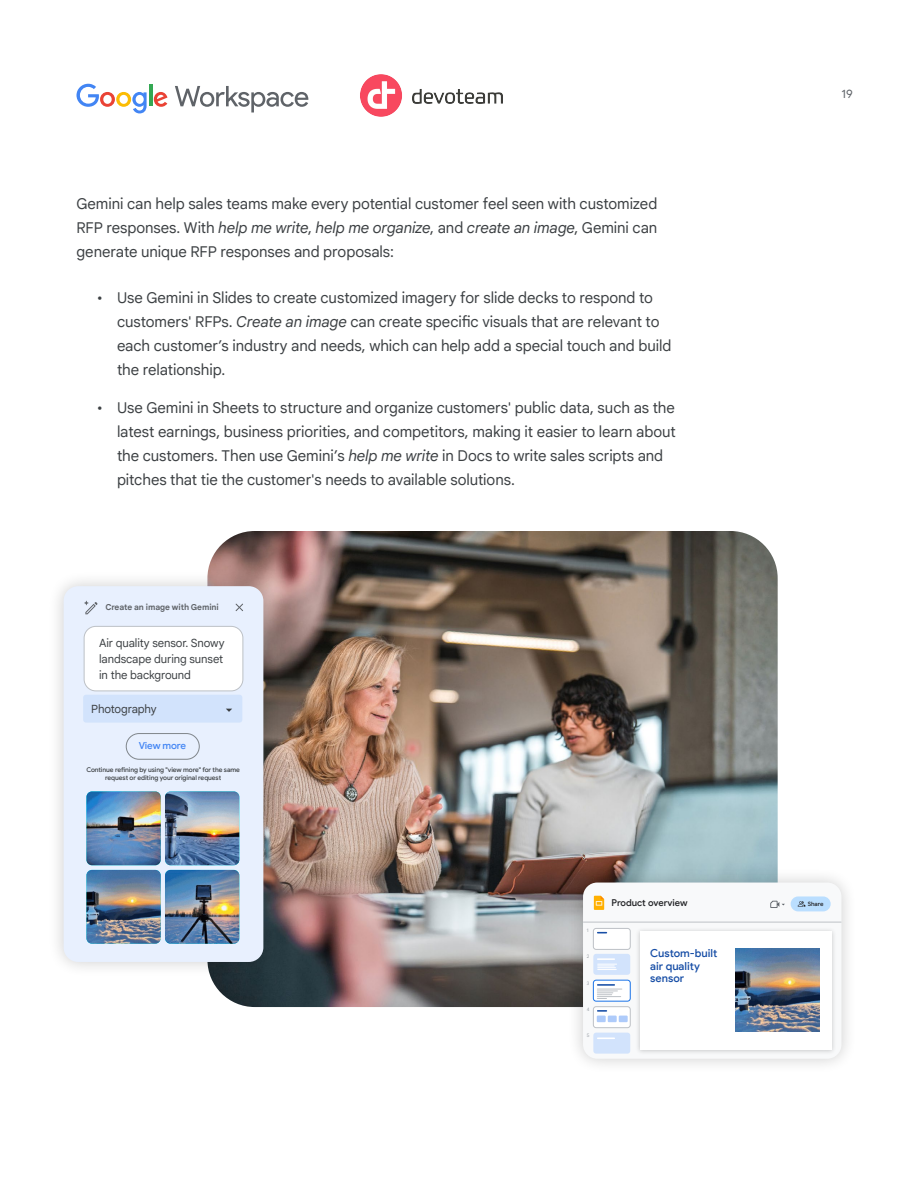
<style>
.page{position:relative;width:918px;height:1188px;background:#fff}
.page>*{position:absolute;margin:0;border:0;box-sizing:border-box;transform-origin:0 0}
.t1{font:15px/24px "Google Sans Text";letter-spacing:-.005em;color:#3c4043}
.t2{font:12px "Google Sans";color:#5f6368}
.t3{font:11.4px/16.2px "Google Sans Text";letter-spacing:-.01em;color:#3c4043;text-align:justify}
.t4{font:500 11.1px/12.6px "Google Sans Display";color:#174ea6}
.t5{font:500 9.75px "Google Sans";letter-spacing:-.02em;color:#4285f4}
.t6{font:500 9.45px "Google Sans Display";letter-spacing:-.005em;color:#202124}
.t7{font:700 8.25px "Google Sans Text";letter-spacing:-.015em;color:#5f6368}
.t8{font:500 6.45px/8.1px "Google Sans";letter-spacing:-.015em;color:#3c4043;text-align:center}
.t9{font:500 6px "Google Sans";color:#212124}
.t10{font:4.8px "Google Sans Text";color:#9aa0a6}
.s1{font-style:italic}
</style>
<div class="page">
<svg style="left:175px;top:86px;width:133px;height:26px"></svg>
<svg style="left:77px;top:84px;width:70px;height:29px"></svg>
<hr style="left:149px;top:85px;width:3px;height:21px;background:#34a853">
<svg style="left:154px;top:92px;width:13px;height:15px"></svg>
<img style="left:208px;top:531px;width:570px;height:476px">
<div style="left:567px;top:867px;width:290px;height:207px;background:#000;opacity:.2"></div>
<div style="left:583px;top:883px;width:259px;height:176px;background:#f8f9fa;border-radius:14px"></div>
<div style="left:791px;top:896px;width:40px;height:15px;background:#badeff;border-radius:7px"></div>
<svg style="left:798px;top:901px;width:7px;height:6px"></svg>
<svg style="left:770px;top:901px;width:15px;height:7px"></svg>
<svg style="left:594px;top:896px;width:10px;height:14px"></svg>
<hr style="left:583px;top:922px;width:258px;height:1px;background:#bdc1c6">
<div style="left:593px;top:1033px;width:37px;height:21px;background:#d2e3fc;border-radius:3px"></div>
<svg style="left:598px;top:1038px;width:16px;height:1px"></svg>
<div style="left:593px;top:928px;width:37px;height:21px;background:#fff;border-radius:3px"></div>
<div style="left:593px;top:928px;width:37px;height:22px;border:1px solid #bdc1c6;border-radius:3px"></div>
<div style="left:593px;top:954px;width:37px;height:21px;background:#d2e3fc;border-radius:3px"></div>
<svg style="left:598px;top:958px;width:19px;height:12px"></svg>
<div style="left:593px;top:980px;width:37px;height:21px;background:#fff;border-radius:3px"></div>
<div style="left:593px;top:980px;width:37px;height:21px;border:1px solid #1a73e8;border-radius:3px"></div>
<svg style="left:597px;top:984px;width:25px;height:15px"></svg>
<svg style="left:593px;top:1007px;width:37px;height:21px"></svg>
<div style="left:593px;top:1006px;width:37px;height:22px;border:1px solid #bdc1c6;border-radius:3px"></div>
<svg style="left:598px;top:1010px;width:8px;height:2px"></svg>
<div style="left:597px;top:1016px;width:9px;height:6px;background:#aecbfa"></div>
<div style="left:608px;top:1016px;width:9px;height:6px;background:#aecbfa"></div>
<div style="left:619px;top:1016px;width:9px;height:6px;background:#aecbfa"></div>
<div style="left:635px;top:926px;width:202px;height:129px;background:#000;opacity:.2"></div>
<div style="left:640px;top:932px;width:192px;height:118px;background:#fff"></div>
<img style="left:735px;top:948px;width:85px;height:84px">
<div style="left:47px;top:570px;width:233px;height:408px;background:#000;opacity:.2"></div>
<div style="left:64px;top:586px;width:199px;height:376px;background:#e8f0fe;border-radius:15px"></div>
<div style="left:84px;top:626px;width:159px;height:65px;background:#fff;border-radius:12px"></div>
<div style="left:84px;top:626px;width:159px;height:65px;border:1px solid #bdc1c6;border-radius:12px"></div>
<div style="left:83px;top:695px;width:159px;height:28px;background:#d2e3fc;border-radius:3px"></div>
<svg style="left:226px;top:709px;width:6px;height:3px"></svg>
<div style="left:126px;top:733px;width:74px;height:27px;border:1px solid #80868b;border-radius:13px"></div>
<img style="left:86px;top:791px;width:75px;height:74px">
<img style="left:165px;top:791px;width:74px;height:74px">
<img style="left:165px;top:870px;width:74px;height:74px">
<img style="left:86px;top:870px;width:75px;height:74px">
<svg style="left:236px;top:604px;width:7px;height:7px"></svg>
<svg style="left:84px;top:600px;width:13px;height:14px"></svg>
<img style="left:360px;top:74px;width:143px;height:43px">
<p class="t1" style="left:76px;top:190px;width:582px;text-align:justify">Gemini can help sales teams make every potential customer feel seen with customized RFP responses. With <span class="s1">help me write</span>, <span class="s1">help me organize</span>, and <span class="s1">create an image</span>, Gemini can generate unique RFP responses and proposals:</p>
<p class="t1" style="left:117px;top:285px;width:556px;text-indent:-20px">• Use Gemini in Slides to create customized imagery for slide decks to respond to customers' RFPs. <span class="s1">Create an image</span> can create specific visuals that are relevant to each customer’s industry and needs, which can help add a special touch and build the relationship.</p>
<p class="t1" style="left:117px;top:394px;width:560px;text-indent:-20px">• Use Gemini in Sheets to structure and organize customers' public data, such as the latest earnings, business priorities, and competitors, making it easier to learn about the customers. Then use Gemini’s <span class="s1">help me write</span> in Docs to write sales scripts and pitches that tie the customer's needs to available solutions.</p>
<p class="t7" style="left:105px;top:601px;width:115px">Create an image with Gemini</p>
<p class="t3" style="left:99px;top:634px;width:127px">Air quality sensor. Snowy landscape during sunset in the background</p>
<p class="t3" style="left:91px;top:700px;width:67px">Photography</p>
<p class="t5" style="left:139px;top:740px;width:49px">View more</p>
<p class="t8" style="left:86px;top:766px;width:155px">Continue refining by using "view more" for the same request or editing your original request</p>
<p class="t2" style="left:842px;top:86px;width:13px">19</p>
<p class="t10" style="left:587px;top:927px;width:3px">1</p>
<p class="t10" style="left:587px;top:953px;width:4px">2</p>
<p class="t10" style="left:587px;top:979px;width:4px">3</p>
<p class="t10" style="left:587px;top:1006px;width:4px">4</p>
<p class="t10" style="left:587px;top:1032px;width:4px">5</p>
<p class="t6" style="left:612px;top:897px;width:78px">Product overview</p>
<p class="t9" style="left:808px;top:900px;width:17px">Share</p>
<p class="t4" style="left:650px;top:947px;width:69px">Custom-built air quality sensor</p>
</div>
